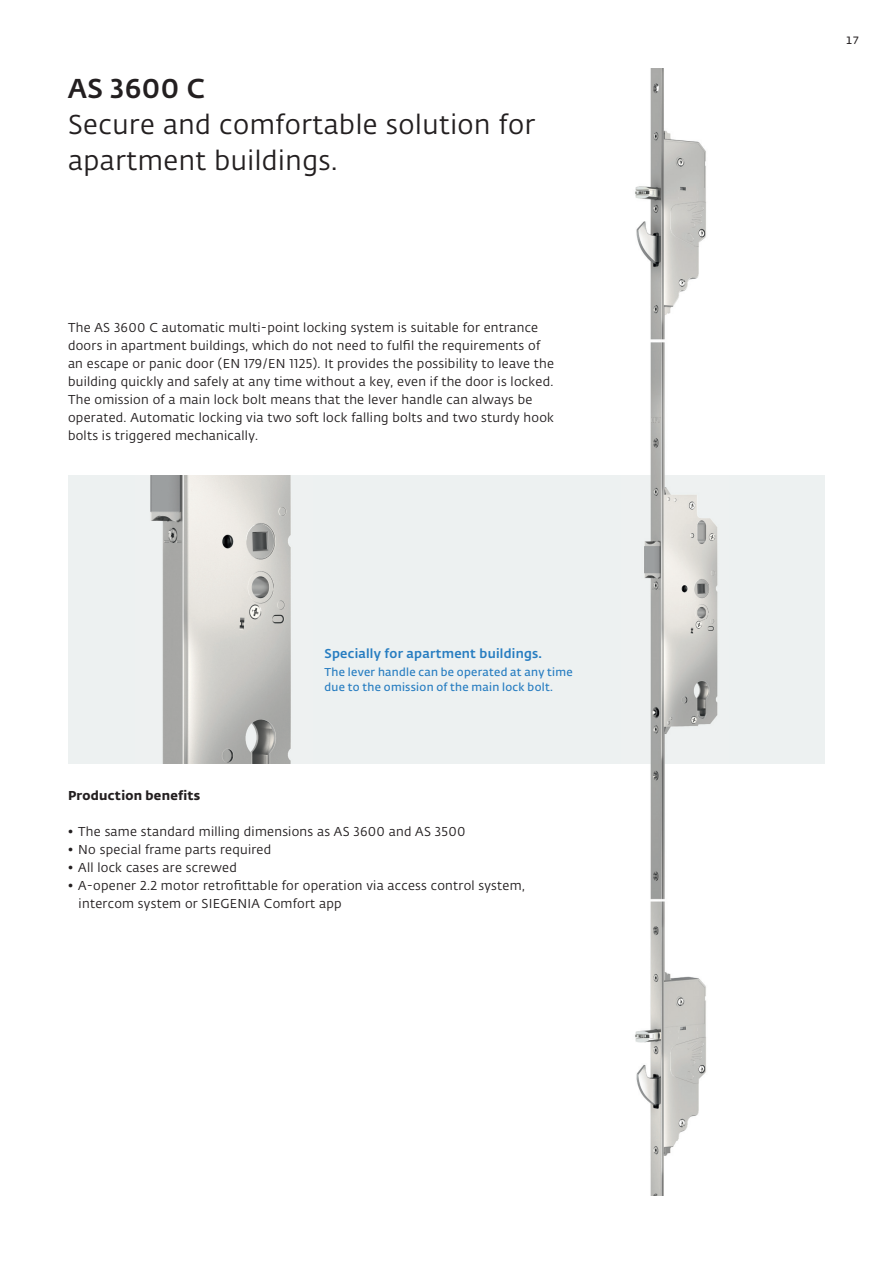
<style>
.page{position:relative;width:893px;height:1263px;background:#fff}
.page>*{position:absolute;margin:0;border:0;box-sizing:border-box;transform-origin:0 0}
.t1{font:27px/36px "Fedra Sans Alt Pro";letter-spacing:.02em;color:#231f20}
.t2{font:500 27px "Fedra Sans Alt Pro";letter-spacing:.02em;color:#231f20}
.t3{font:12.75px/18px "Fedra Sans Alt Pro";letter-spacing:.02em;color:#231f20}
.t4{font:500 12.75px "Fedra Sans Alt Pro";letter-spacing:.02em;color:#277dc1}
.t5{font:700 12.75px "Fedra Sans Alt Pro";letter-spacing:.02em;color:#231f20}
.t6{font:600 11.25px/15px "Fedra Sans Alt Pro";letter-spacing:.025em;color:#277dc1}
.t7{font:600 10.5px "Fedra Sans Alt Pro";color:#231f20}
</style>
<div class="page">
<div style="left:68px;top:476px;width:757px;height:288px;background:#edf1f1"></div>
<img style="left:150px;top:476px;width:141px;height:288px">
<img style="left:621px;top:68px;width:107px;height:1128px">
<h1 class="t2" style="left:68px;top:68px;width:138px">AS 3600 C</h1>
<h1 class="t1" style="left:68px;top:105px;width:469px">Secure and comfortable solution for apartment buildings.</h1>
<p class="t3" style="left:68px;top:318px;width:488px">The AS 3600 C automatic multi-point locking system is suitable for entrance doors in apartment buildings, which do not need to fulfil the requirements of an escape or panic door (EN 179/EN 1125). It provides the possibility to leave the building quickly and safely at any time without a key, even if the door is locked.<br>The omission of a main lock bolt means that the lever handle can always be operated. Automatic locking via two soft lock falling bolts and two sturdy hook bolts is triggered mechanically.</p>
<p class="t4" style="left:325px;top:644px;width:219px">Specially for apartment buildings.</p>
<p class="t6" style="left:325px;top:664px;width:250px">The lever handle can be operated at any time due to the omission of the main lock bolt.</p>
<p class="t5" style="left:68px;top:785px;width:134px">Production benefits</p>
<p class="t3" style="left:68px;top:822px;width:399px">• The same standard milling dimensions as AS 3600 and AS 3500</p>
<p class="t3" style="left:68px;top:840px;width:205px">• No special frame parts required</p>
<p class="t3" style="left:68px;top:858px;width:170px">• All lock cases are screwed</p>
<p class="t3" style="left:79px;top:876px;width:448px;text-indent:-11px">• A-opener 2.2 motor retrofittable for operation via access control system, intercom system or SIEGENIA Comfort app</p>
<p class="t7" style="left:846px;top:32px;width:14px">17</p>
</div>
